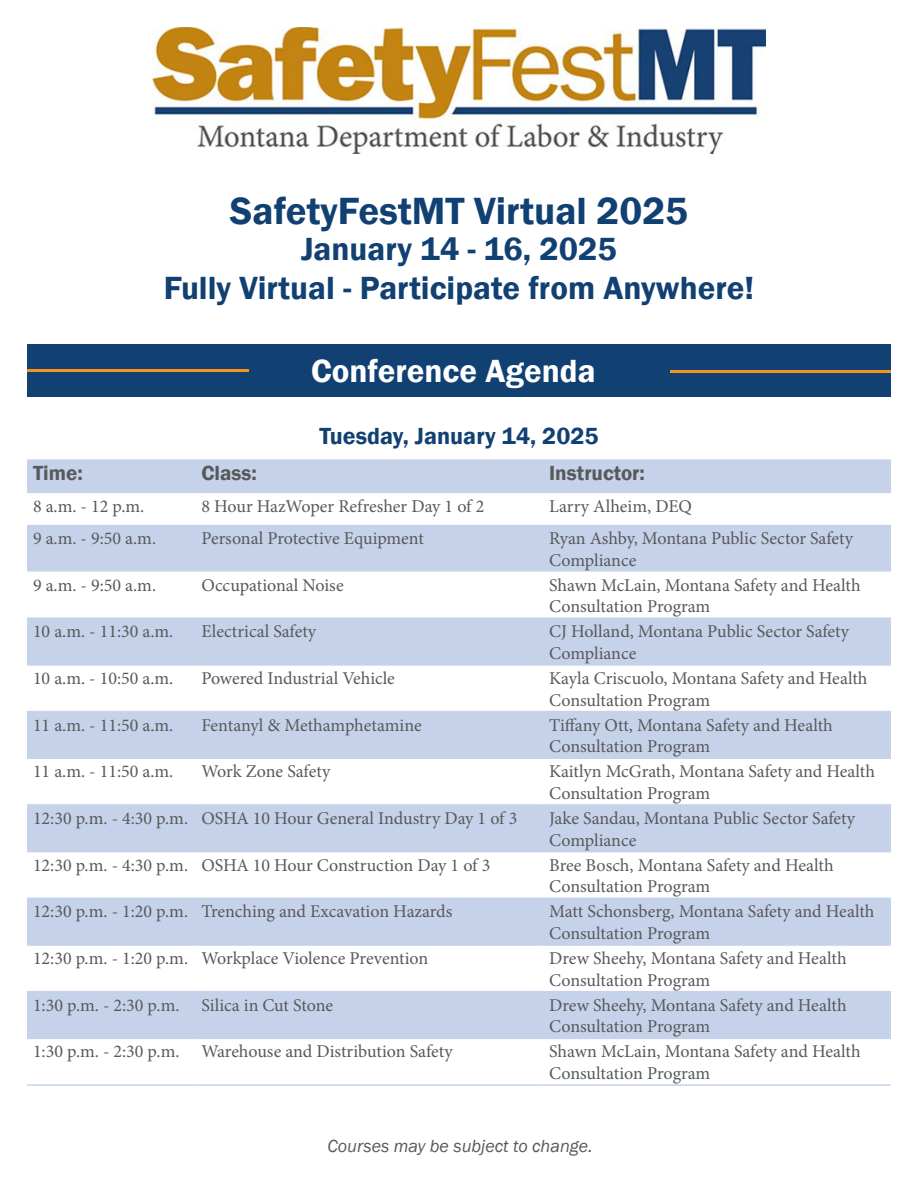
<style>
.page{position:relative;width:918px;height:1188px;background:#fff}
.page>*{position:absolute;margin:0;border:0;box-sizing:border-box;transform-origin:0 0}
.t1{font:600 39px "Franklin Gothic";color:#114073}
.t2{font:600 33px "Franklin Gothic";color:#114073}
.t3{font:600 33px "Franklin Gothic";color:#fff}
.t4{font:600 24px "Franklin Gothic";color:#114073}
.t5{font:600 21px "Franklin Gothic";color:#58595b}
.t6{font:18px/21.6px "Minion Pro";letter-spacing:-.005em;color:#58595b}
.t7{font:italic 18px "Franklin Gothic";color:#58595b}
</style>
<div class="page">
<img style="left:153px;top:27px;width:612px;height:126px">
<div style="left:27px;top:344px;width:864px;height:53px;background:#114073"></div>
<hr style="left:27px;top:369px;width:222px;height:3px;background:#f3941c">
<hr style="left:671px;top:370px;width:220px;height:3px;background:#f3941c">
<svg style="left:27px;top:459px;width:864px;height:579px;fill:#c5d2e9"></svg>
<hr style="left:27px;top:617px;width:168px;height:2px;background:#c5d2e9">
<hr style="left:195px;top:617px;width:348px;height:2px;background:#c5d2e9">
<hr style="left:543px;top:617px;width:348px;height:2px;background:#c5d2e9">
<hr style="left:27px;top:664px;width:168px;height:2px;background:#c5d2e9">
<hr style="left:195px;top:664px;width:348px;height:2px;background:#c5d2e9">
<hr style="left:543px;top:664px;width:348px;height:2px;background:#c5d2e9">
<hr style="left:27px;top:711px;width:168px;height:1px;background:#c5d2e9">
<hr style="left:195px;top:711px;width:348px;height:1px;background:#c5d2e9">
<hr style="left:543px;top:711px;width:348px;height:1px;background:#c5d2e9">
<hr style="left:27px;top:758px;width:168px;height:1px;background:#c5d2e9">
<hr style="left:195px;top:758px;width:348px;height:1px;background:#c5d2e9">
<hr style="left:543px;top:758px;width:348px;height:1px;background:#c5d2e9">
<hr style="left:27px;top:804px;width:168px;height:2px;background:#c5d2e9">
<hr style="left:195px;top:804px;width:348px;height:2px;background:#c5d2e9">
<hr style="left:543px;top:804px;width:348px;height:2px;background:#c5d2e9">
<hr style="left:27px;top:851px;width:168px;height:1px;background:#c5d2e9">
<hr style="left:195px;top:851px;width:348px;height:1px;background:#c5d2e9">
<hr style="left:543px;top:851px;width:348px;height:1px;background:#c5d2e9">
<hr style="left:27px;top:898px;width:168px;height:1px;background:#c5d2e9">
<hr style="left:195px;top:898px;width:348px;height:1px;background:#c5d2e9">
<hr style="left:543px;top:898px;width:348px;height:1px;background:#c5d2e9">
<hr style="left:27px;top:944px;width:168px;height:2px;background:#c5d2e9">
<hr style="left:195px;top:944px;width:348px;height:2px;background:#c5d2e9">
<hr style="left:543px;top:944px;width:348px;height:2px;background:#c5d2e9">
<hr style="left:27px;top:991px;width:168px;height:1px;background:#c5d2e9">
<hr style="left:195px;top:991px;width:348px;height:1px;background:#c5d2e9">
<hr style="left:543px;top:991px;width:348px;height:1px;background:#c5d2e9">
<hr style="left:27px;top:1038px;width:168px;height:1px;background:#c5d2e9">
<hr style="left:195px;top:1038px;width:348px;height:1px;background:#c5d2e9">
<hr style="left:543px;top:1038px;width:348px;height:1px;background:#c5d2e9">
<hr style="left:27px;top:1084px;width:168px;height:2px;background:#c5d2e9">
<hr style="left:195px;top:1084px;width:348px;height:2px;background:#c5d2e9">
<hr style="left:543px;top:1084px;width:348px;height:2px;background:#c5d2e9">
<p class="t1" style="left:230px;top:187px;width:460px">SafetyFestMT Virtual 2025</p>
<p class="t2" style="left:301px;top:228px;width:317px">January 14 - 16, 2025</p>
<p class="t2" style="left:164px;top:268px;width:592px">Fully Virtual - Participate from Anywhere!</p>
<p class="t3" style="left:311px;top:350px;width:286px">Conference Agenda</p>
<p class="t4" style="left:319px;top:421px;width:281px">Tuesday, January 14, 2025</p>
<p class="t5" style="left:33px;top:460px;width:51px">Time:</p>
<p class="t5" style="left:201px;top:460px;width:57px">Class:</p>
<p class="t5" style="left:549px;top:460px;width:97px">Instructor:</p>
<p class="t6" style="left:33px;top:496px;width:113px">8 a.m. - 12 p.m.</p>
<p class="t6" style="left:201px;top:496px;width:284px">8 Hour HazWoper Refresher Day 1 of 2</p>
<p class="t6" style="left:549px;top:496px;width:144px">Larry Alheim, DEQ</p>
<p class="t6" style="left:33px;top:527px;width:125px">9 a.m. - 9:50 a.m.</p>
<p class="t6" style="left:201px;top:527px;width:224px">Personal Protective Equipment</p>
<p class="t6" style="left:549px;top:527px;width:305px">Ryan Ashby, Montana Public Sector Safety<br>Compliance</p>
<p class="t6" style="left:33px;top:574px;width:125px">9 a.m. - 9:50 a.m.</p>
<p class="t6" style="left:201px;top:574px;width:144px">Occupational Noise</p>
<p class="t6" style="left:549px;top:574px;width:313px">Shawn McLain, Montana Safety and Health<br>Consultation Program</p>
<p class="t6" style="left:33px;top:621px;width:142px">10 a.m. - 11:30 a.m.</p>
<p class="t6" style="left:201px;top:621px;width:116px">Electrical Safety</p>
<p class="t6" style="left:549px;top:621px;width:301px">CJ Holland, Montana Public Sector Safety<br>Compliance</p>
<p class="t6" style="left:33px;top:668px;width:142px">10 a.m. - 10:50 a.m.</p>
<p class="t6" style="left:201px;top:668px;width:195px">Powered Industrial Vehicle</p>
<p class="t6" style="left:549px;top:668px;width:320px">Kayla Criscuolo, Montana Safety and Health<br>Consultation Program</p>
<p class="t6" style="left:33px;top:714px;width:142px">11 a.m. - 11:50 a.m.</p>
<p class="t6" style="left:201px;top:714px;width:222px">Fentanyl &amp; Methamphetamine</p>
<p class="t6" style="left:549px;top:714px;width:285px">Tiffany Ott, Montana Safety and Health<br>Consultation Program</p>
<p class="t6" style="left:33px;top:761px;width:142px">11 a.m. - 11:50 a.m.</p>
<p class="t6" style="left:201px;top:761px;width:130px">Work Zone Safety</p>
<p class="t6" style="left:549px;top:761px;width:327px">Kaitlyn McGrath, Montana Safety and Health<br>Consultation Program</p>
<p class="t6" style="left:33px;top:808px;width:157px">12:30 p.m. - 4:30 p.m.</p>
<p class="t6" style="left:201px;top:808px;width:317px">OSHA 10 Hour General Industry Day 1 of 3</p>
<p class="t6" style="left:549px;top:808px;width:307px">Jake Sandau, Montana Public Sector Safety<br>Compliance</p>
<p class="t6" style="left:33px;top:854px;width:157px">12:30 p.m. - 4:30 p.m.</p>
<p class="t6" style="left:201px;top:854px;width:290px">OSHA 10 Hour Construction Day 1 of 3</p>
<p class="t6" style="left:549px;top:854px;width:286px">Bree Bosch, Montana Safety and Health<br>Consultation Program</p>
<p class="t6" style="left:33px;top:901px;width:157px">12:30 p.m. - 1:20 p.m.</p>
<p class="t6" style="left:201px;top:901px;width:252px">Trenching and Excavation Hazards</p>
<p class="t6" style="left:549px;top:901px;width:327px">Matt Schonsberg, Montana Safety and Health<br>Consultation Program</p>
<p class="t6" style="left:33px;top:948px;width:157px">12:30 p.m. - 1:20 p.m.</p>
<p class="t6" style="left:201px;top:948px;width:228px">Workplace Violence Prevention</p>
<p class="t6" style="left:549px;top:948px;width:299px">Drew Sheehy, Montana Safety and Health<br>Consultation Program</p>
<p class="t6" style="left:33px;top:994px;width:148px">1:30 p.m. - 2:30 p.m.</p>
<p class="t6" style="left:201px;top:994px;width:133px">Silica in Cut Stone</p>
<p class="t6" style="left:549px;top:994px;width:299px">Drew Sheehy, Montana Safety and Health<br>Consultation Program</p>
<p class="t6" style="left:33px;top:1041px;width:148px">1:30 p.m. - 2:30 p.m.</p>
<p class="t6" style="left:201px;top:1041px;width:253px">Warehouse and Distribution Safety</p>
<p class="t6" style="left:549px;top:1041px;width:313px">Shawn McLain, Montana Safety and Health<br>Consultation Program</p>
<p class="t7" style="left:328px;top:1135px;width:267px">Courses may be subject to change.</p>
</div>
